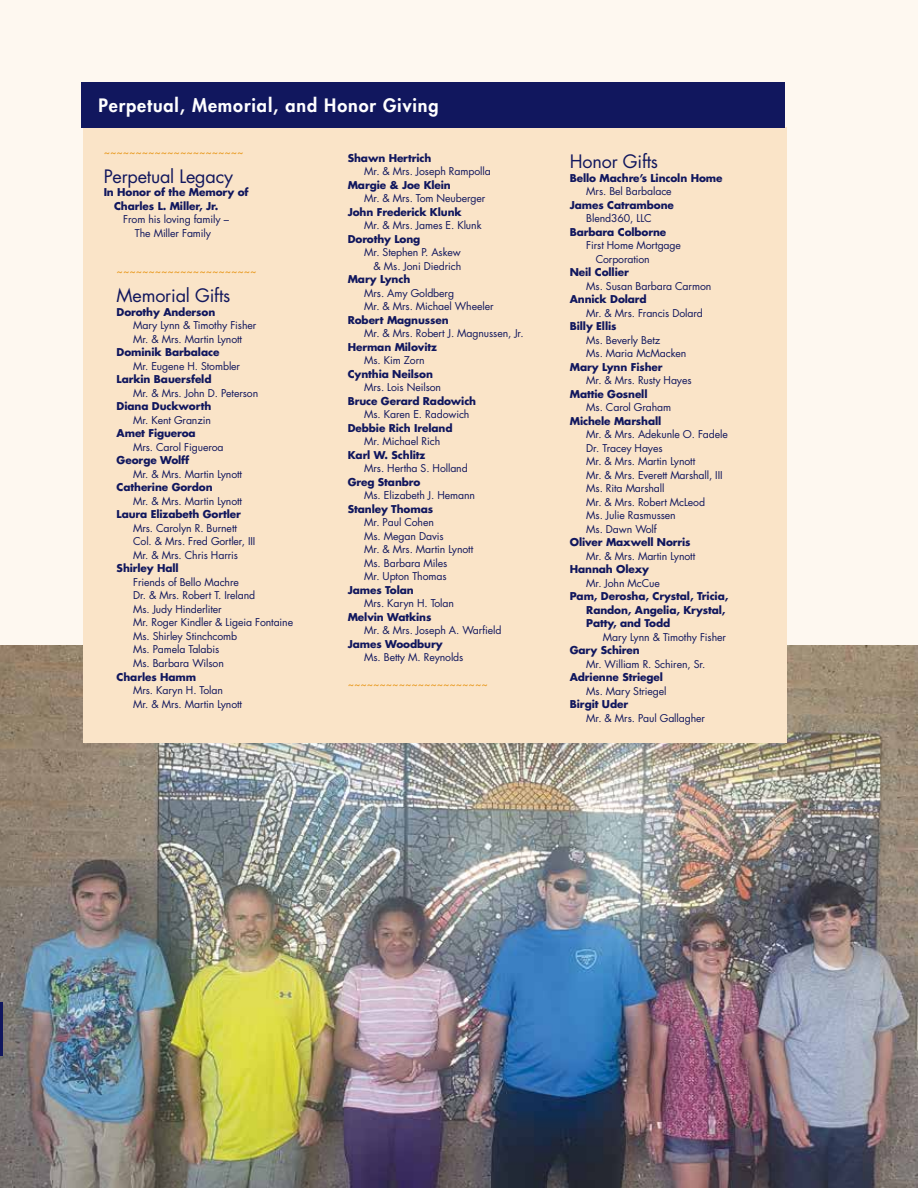
<style>
.page{position:relative;width:918px;height:1188px;background:#fff}
.page>*{position:absolute;margin:0;border:0;box-sizing:border-box;transform-origin:0 0}
.t1{font:18px "Futura Std";letter-spacing:-.01em;color:#11175e}
.t2{font:800 18px "Futura Std";letter-spacing:.05em;color:#fff}
.t3{font:10.5px/13.5px "Futura Std";letter-spacing:-.01em;color:#11175e}
.t4{font:700 10.5px/13.5px "Futura Std";letter-spacing:-.01em;color:#11175e}
.t5{font:10.5px "Futura Std";color:#e89719}
</style>
<div class="page">
<div style="left:0;top:0;width:918px;height:1056px;background:#fef8f0"></div>
<img style="left:0;top:645px;width:918px;height:543px">
<div style="left:83px;top:127px;width:703px;height:616px;background:#fae4c8"></div>
<div style="left:81px;top:82px;width:703px;height:45px;background:#11175e"></div>
<hr style="left:0;top:1002px;width:3px;height:54px;background:#11175e">
<h1 class="t2" style="left:98px;top:94px;width:342px">Perpetual, Memorial, and Honor Giving</h1>
<p class="t5" style="left:104px;top:145px;width:142px">~~~~~~~~~~~~~~~~~~~~~~</p>
<h1 class="t1" style="left:104px;top:164px;width:131px">Perpetual Legacy</h1>
<p class="t4" style="left:114px;top:185px;width:136px;text-indent:-10px">In Honor of the Memory of<br>Charles L. Miller, Jr.</p>
<p class="t3" style="left:123px;top:213px;width:107px;text-align:center">From his loving family –<br>The Miller Family</p>
<p class="t5" style="left:117px;top:265px;width:142px">~~~~~~~~~~~~~~~~~~~~~~</p>
<h1 class="t1" style="left:117px;top:284px;width:115px">Memorial Gifts</h1>
<p class="t4" style="left:117px;top:305px;width:100px">Dorothy Anderson</p>
<p class="t3" style="left:133px;top:319px;width:125px">Mary Lynn &amp; Timothy Fisher<br>Mr. &amp; Mrs. Martin Lynott</p>
<p class="t4" style="left:117px;top:346px;width:104px">Dominik Barbalace</p>
<p class="t3" style="left:133px;top:359px;width:109px">Mr. Eugene H. Stombler</p>
<p class="t4" style="left:117px;top:373px;width:96px">Larkin Bauersfeld</p>
<p class="t3" style="left:133px;top:386px;width:127px">Mr. &amp; Mrs. John D. Peterson</p>
<p class="t4" style="left:117px;top:400px;width:96px">Diana Duckworth</p>
<p class="t3" style="left:133px;top:413px;width:79px">Mr. Kent Granzin</p>
<p class="t4" style="left:117px;top:427px;width:81px">Amet Figueroa</p>
<p class="t3" style="left:133px;top:440px;width:92px">Mrs. Carol Figueroa</p>
<p class="t4" style="left:117px;top:454px;width:74px">George Wolff</p>
<p class="t3" style="left:133px;top:467px;width:110px">Mr. &amp; Mrs. Martin Lynott</p>
<p class="t4" style="left:117px;top:481px;width:98px">Catherine Gordon</p>
<p class="t3" style="left:133px;top:494px;width:110px">Mr. &amp; Mrs. Martin Lynott</p>
<p class="t4" style="left:117px;top:508px;width:126px">Laura Elizabeth Gortler</p>
<p class="t3" style="left:133px;top:521px;width:124px">Mrs. Carolyn R. Burnett<br>Col. &amp; Mrs. Fred Gortler, III<br>Mr. &amp; Mrs. Chris Harris</p>
<p class="t4" style="left:117px;top:562px;width:64px">Shirley Hall</p>
<p class="t3" style="left:133px;top:575px;width:162px">Friends of Bello Machre<br>Dr. &amp; Mrs. Robert T. Ireland<br>Ms. Judy Hinderliter<br>Mr. Roger Kindler &amp; Ligeia Fontaine<br>Ms. Shirley Stinchcomb<br>Ms. Pamela Talabis<br>Ms. Barbara Wilson</p>
<p class="t4" style="left:117px;top:670px;width:81px">Charles Hamm</p>
<p class="t3" style="left:133px;top:684px;width:110px">Mrs. Karyn H. Tolan<br>Mr. &amp; Mrs. Martin Lynott</p>
<p class="t4" style="left:348px;top:151px;width:85px">Shawn Hertrich</p>
<p class="t3" style="left:364px;top:165px;width:128px">Mr. &amp; Mrs. Joseph Rampolla</p>
<p class="t4" style="left:348px;top:178px;width:105px">Margie &amp; Joe Klein</p>
<p class="t3" style="left:364px;top:192px;width:123px">Mr. &amp; Mrs. Tom Neuberger</p>
<p class="t4" style="left:348px;top:205px;width:116px">John Frederick Klunk</p>
<p class="t3" style="left:364px;top:219px;width:119px">Mr. &amp; Mrs. James E. Klunk</p>
<p class="t4" style="left:348px;top:232px;width:74px">Dorothy Long</p>
<p class="t3" style="left:364px;top:246px;width:99px;text-align:right">Mr. Stephen P. Askew &amp; Ms. Joni Diedrich</p>
<p class="t4" style="left:348px;top:272px;width:64px">Mary Lynch</p>
<p class="t3" style="left:364px;top:286px;width:131px">Mrs. Amy Goldberg<br>Mr. &amp; Mrs. Michael Wheeler</p>
<p class="t4" style="left:348px;top:313px;width:102px">Robert Magnussen</p>
<p class="t3" style="left:364px;top:327px;width:161px">Mr. &amp; Mrs. Robert J. Magnussen, Jr.</p>
<p class="t4" style="left:348px;top:340px;width:91px">Herman Milovitz</p>
<p class="t3" style="left:364px;top:354px;width:62px">Ms. Kim Zorn</p>
<p class="t4" style="left:348px;top:367px;width:87px">Cynthia Neilson</p>
<p class="t3" style="left:364px;top:381px;width:78px">Mrs. Lois Neilson</p>
<p class="t4" style="left:348px;top:394px;width:130px">Bruce Gerard Radowich</p>
<p class="t3" style="left:364px;top:408px;width:107px">Ms. Karen E. Radowich</p>
<p class="t4" style="left:348px;top:421px;width:106px">Debbie Rich Ireland</p>
<p class="t3" style="left:364px;top:435px;width:77px">Mr. Michael Rich</p>
<p class="t4" style="left:348px;top:448px;width:79px">Karl W. Schlitz</p>
<p class="t3" style="left:364px;top:462px;width:105px">Mrs. Hertha S. Holland</p>
<p class="t4" style="left:348px;top:475px;width:74px">Greg Stanbro</p>
<p class="t3" style="left:364px;top:489px;width:112px">Ms. Elizabeth J. Hemann</p>
<p class="t4" style="left:348px;top:502px;width:87px">Stanley Thomas</p>
<p class="t3" style="left:364px;top:516px;width:110px">Mr. Paul Cohen<br>Ms. Megan Davis<br>Mr. &amp; Mrs. Martin Lynott<br>Ms. Barbara Miles<br>Mr. Upton Thomas</p>
<p class="t4" style="left:348px;top:583px;width:68px">James Tolan</p>
<p class="t3" style="left:364px;top:597px;width:91px">Mrs. Karyn H. Tolan</p>
<p class="t4" style="left:348px;top:610px;width:85px">Melvin Watkins</p>
<p class="t3" style="left:364px;top:624px;width:139px">Mr. &amp; Mrs. Joseph A. Warfield</p>
<p class="t4" style="left:348px;top:637px;width:96px">James Woodbury</p>
<p class="t3" style="left:364px;top:651px;width:101px">Ms. Betty M. Reynolds</p>
<p class="t5" style="left:348px;top:678px;width:142px">~~~~~~~~~~~~~~~~~~~~~~</p>
<h1 class="t1" style="left:570px;top:150px;width:90px">Honor Gifts</h1>
<p class="t4" style="left:570px;top:171px;width:154px">Bello Machre’s Lincoln Home</p>
<p class="t3" style="left:586px;top:185px;width:87px">Mrs. Bel Barbalace</p>
<p class="t4" style="left:570px;top:198px;width:106px">James Catrambone</p>
<p class="t3" style="left:586px;top:212px;width:67px">Blend360, LLC</p>
<p class="t4" style="left:570px;top:225px;width:98px">Barbara Colborne</p>
<p class="t3" style="left:596px;top:239px;width:87px;text-indent:-9px">First Home Mortgage<br>Corporation</p>
<p class="t4" style="left:570px;top:265px;width:60px">Neil Collier</p>
<p class="t3" style="left:586px;top:279px;width:127px">Ms. Susan Barbara Carmon</p>
<p class="t4" style="left:570px;top:292px;width:78px">Annick Dolard</p>
<p class="t3" style="left:586px;top:306px;width:118px">Mr. &amp; Mrs. Francis Dolard</p>
<p class="t4" style="left:570px;top:319px;width:48px">Billy Ellis</p>
<p class="t3" style="left:586px;top:333px;width:102px">Ms. Beverly Betz<br>Ms. Maria McMacken</p>
<p class="t4" style="left:570px;top:360px;width:94px">Mary Lynn Fisher</p>
<p class="t3" style="left:586px;top:374px;width:107px">Mr. &amp; Mrs. Rusty Hayes</p>
<p class="t4" style="left:570px;top:387px;width:79px">Mattie Gosnell</p>
<p class="t3" style="left:586px;top:401px;width:86px">Ms. Carol Graham</p>
<p class="t4" style="left:570px;top:414px;width:93px">Michele Marshall</p>
<p class="t3" style="left:586px;top:428px;width:143px">Mr. &amp; Mrs. Adekunle O. Fadele<br>Dr. Tracey Hayes<br>Mr. &amp; Mrs. Martin Lynott<br>Mr. &amp; Mrs. Everett Marshall, III<br>Ms. Rita Marshall<br>Mr. &amp; Mrs. Robert McLeod<br>Ms. Julie Rasmussen<br>Ms. Dawn Wolf</p>
<p class="t4" style="left:570px;top:535px;width:122px">Oliver Maxwell Norris</p>
<p class="t3" style="left:586px;top:549px;width:110px">Mr. &amp; Mrs. Martin Lynott</p>
<p class="t4" style="left:570px;top:562px;width:81px">Hannah Olexy</p>
<p class="t3" style="left:586px;top:576px;width:75px">Mr. John McCue</p>
<p class="t4" style="left:586px;top:589px;width:144px;text-indent:-16px">Pam, Derosha, Crystal, Tricia,<br>Randon, Angelia, Krystal,<br>Patty, and Todd</p>
<p class="t3" style="left:603px;top:630px;width:125px">Mary Lynn &amp; Timothy Fisher</p>
<p class="t4" style="left:570px;top:643px;width:72px">Gary Schiren</p>
<p class="t3" style="left:586px;top:657px;width:121px">Mr. William R. Schiren, Sr.</p>
<p class="t4" style="left:570px;top:670px;width:95px">Adrienne Striegel</p>
<p class="t3" style="left:586px;top:684px;width:82px">Ms. Mary Striegel</p>
<p class="t4" style="left:570px;top:698px;width:60px">Birgit Uder</p>
<p class="t3" style="left:586px;top:711px;width:120px">Mr. &amp; Mrs. Paul Gallagher</p>
</div>
